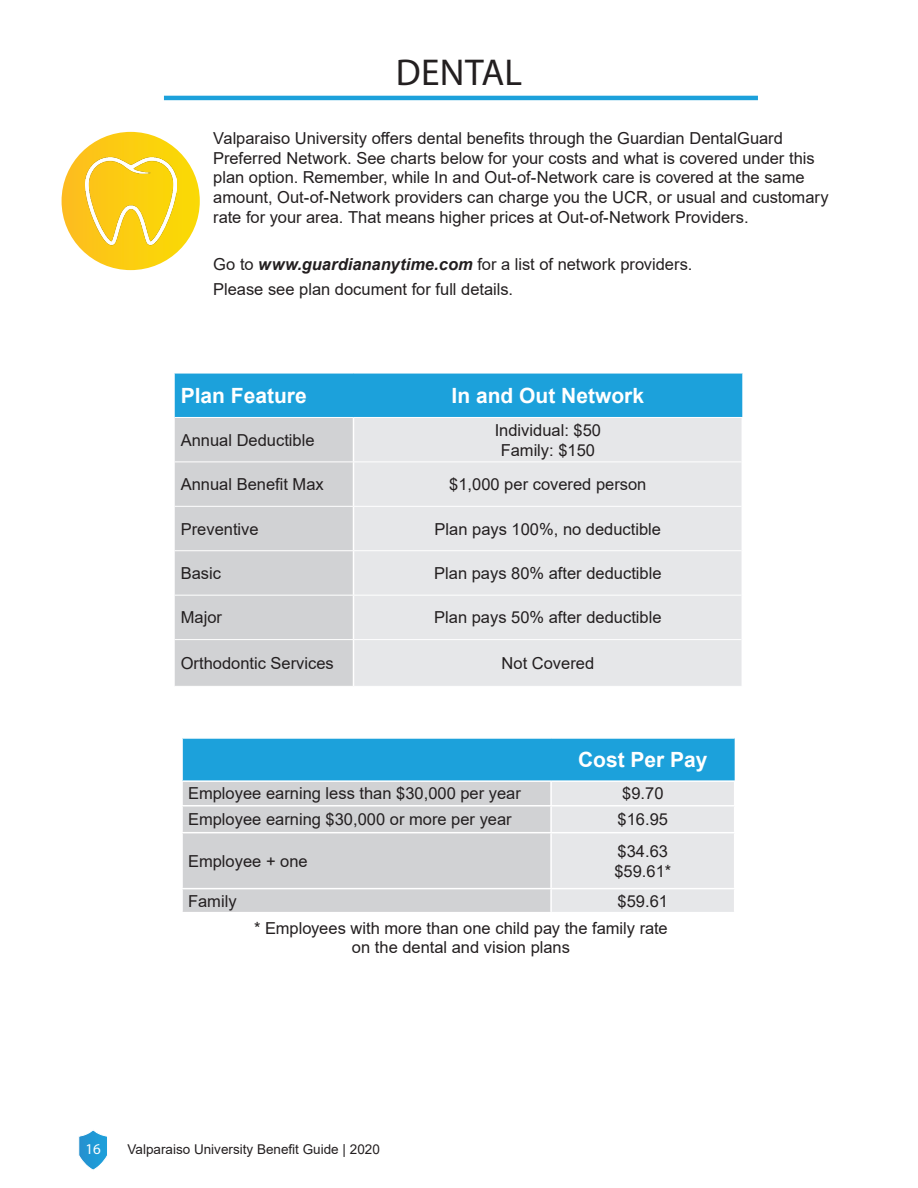
<style>
.page{position:relative;width:918px;height:1188px;background:#fff}
.page>*{position:absolute;margin:0;border:0;box-sizing:border-box;transform-origin:0 0}
.Paragraph_Style_1{font:37.5px "Myriad Pro";letter-spacing:.005em;color:#231f20}
.t1{font:700 21px "Arial";color:#fff}
.Sub_Bullets{font:16.5px/19.8px "Arial";color:#231f20;text-align:center}
.t2{font:15px "Myriad Pro";color:#fff}
.t3{font:13.5px "Arial";color:#231f20}
.s1{font-weight:700;font-style:italic}
</style>
<div class="page">
<svg style="left:79px;top:1130px;width:28px;height:40px"></svg>
<hr style="left:164px;top:96px;width:594px;height:4px;background:#1ca1db">
<div style="left:175px;top:374px;width:567px;height:43px;background:#1ca1db"></div>
<div style="left:175px;top:418px;width:178px;height:268px;background:#d1d2d4"></div>
<div style="left:354px;top:418px;width:388px;height:268px;background:#e6e7e9"></div>
<hr style="left:175px;top:462px;width:178px;height:1px;background:#fff">
<hr style="left:353px;top:462px;width:389px;height:1px;background:#fff">
<hr style="left:175px;top:506px;width:178px;height:1px;background:#fff">
<hr style="left:353px;top:506px;width:389px;height:1px;background:#fff">
<hr style="left:175px;top:550px;width:178px;height:1px;background:#fff">
<hr style="left:353px;top:550px;width:389px;height:1px;background:#fff">
<hr style="left:175px;top:595px;width:178px;height:1px;background:#fff">
<hr style="left:353px;top:595px;width:389px;height:1px;background:#fff">
<hr style="left:175px;top:639px;width:178px;height:1px;background:#fff">
<hr style="left:353px;top:639px;width:389px;height:1px;background:#fff">
<svg style="left:182px;top:739px;width:553px;height:173px;background:#acccdc"></svg>
<hr style="left:181px;top:739px;width:2px;height:41px;background:#fff">
<hr style="left:181px;top:780px;width:370px;height:2px;background:#fff">
<hr style="left:551px;top:780px;width:184px;height:2px;background:#fff">
<div style="left:62px;top:132px;width:138px;height:138px;background:linear-gradient(to right,#fdbd1c,#fadd09);border-radius:69px"></div>
<img style="left:85px;top:156px;width:91px;height:90px">
<p class="Paragraph_Style_1" style="left:396px;top:49px;width:128px">DENTAL</p>
<p class="Sub_Bullets" style="left:213px;top:128px;width:617px;text-align:left">Valparaiso University offers dental benefits through the Guardian DentalGuard Preferred Network. See charts below for your costs and what is covered under this plan option. Remember, while In and Out-of-Network care is covered at the same amount, Out-of-Network providers can charge you the UCR, or usual and customary rate for your area. That means higher prices at Out-of-Network Providers.</p>
<p class="Sub_Bullets" style="left:213px;top:254px;width:481px">Go to <span class="s1">www.guardiananytime.com</span> for a list of network providers.</p>
<p class="Sub_Bullets" style="left:213px;top:279px;width:301px">Please see plan document for full details.</p>
<p class="t1" style="left:181px;top:381px;width:128px">Plan Feature</p>
<p class="t1" style="left:452px;top:381px;width:194px">In and Out Network</p>
<p class="Sub_Bullets" style="left:181px;top:430px;width:135px">Annual Deductible</p>
<p class="Sub_Bullets" style="left:495px;top:420px;width:108px">Individual: $50</p>
<p class="Sub_Bullets" style="left:501px;top:440px;width:96px">Family: $150</p>
<p class="Sub_Bullets" style="left:181px;top:474px;width:145px">Annual Benefit Max</p>
<p class="Sub_Bullets" style="left:449px;top:474px;width:199px">$1,000 per covered person</p>
<p class="Sub_Bullets" style="left:181px;top:519px;width:79px">Preventive</p>
<p class="Sub_Bullets" style="left:435px;top:519px;width:228px">Plan pays 100%, no deductible</p>
<p class="Sub_Bullets" style="left:181px;top:563px;width:42px">Basic</p>
<p class="Sub_Bullets" style="left:434px;top:563px;width:229px">Plan pays 80% after deductible</p>
<p class="Sub_Bullets" style="left:181px;top:608px;width:43px">Major</p>
<p class="Sub_Bullets" style="left:434px;top:608px;width:229px">Plan pays 50% after deductible</p>
<p class="Sub_Bullets" style="left:181px;top:653px;width:155px">Orthodontic Services</p>
<p class="Sub_Bullets" style="left:502px;top:653px;width:94px">Not Covered</p>
<p class="t1" style="left:578px;top:745px;width:131px">Cost Per Pay</p>
<p class="Sub_Bullets" style="left:188px;top:784px;width:334px">Employee earning less than $30,000 per year</p>
<p class="Sub_Bullets" style="left:622px;top:784px;width:43px">$9.70</p>
<p class="Sub_Bullets" style="left:188px;top:809px;width:325px">Employee earning $30,000 or more per year</p>
<p class="Sub_Bullets" style="left:618px;top:809px;width:52px">$16.95</p>
<p class="Sub_Bullets" style="left:188px;top:851px;width:121px">Employee + one</p>
<p class="Sub_Bullets" style="left:618px;top:841px;width:52px">$34.63</p>
<p class="Sub_Bullets" style="left:614px;top:861px;width:58px">$59.61*</p>
<p class="Sub_Bullets" style="left:188px;top:891px;width:50px">Family</p>
<p class="Sub_Bullets" style="left:618px;top:891px;width:52px">$59.61</p>
<p class="Sub_Bullets" style="left:254px;top:918px;width:415px">* Employees with more than one child pay the family rate on the dental and vision plans</p>
<p class="t2" style="left:85px;top:1139px;width:17px">16</p>
<p class="t3" style="left:128px;top:1140px;width:254px">Valparaiso University Benefit Guide | 2020</p>
</div>
